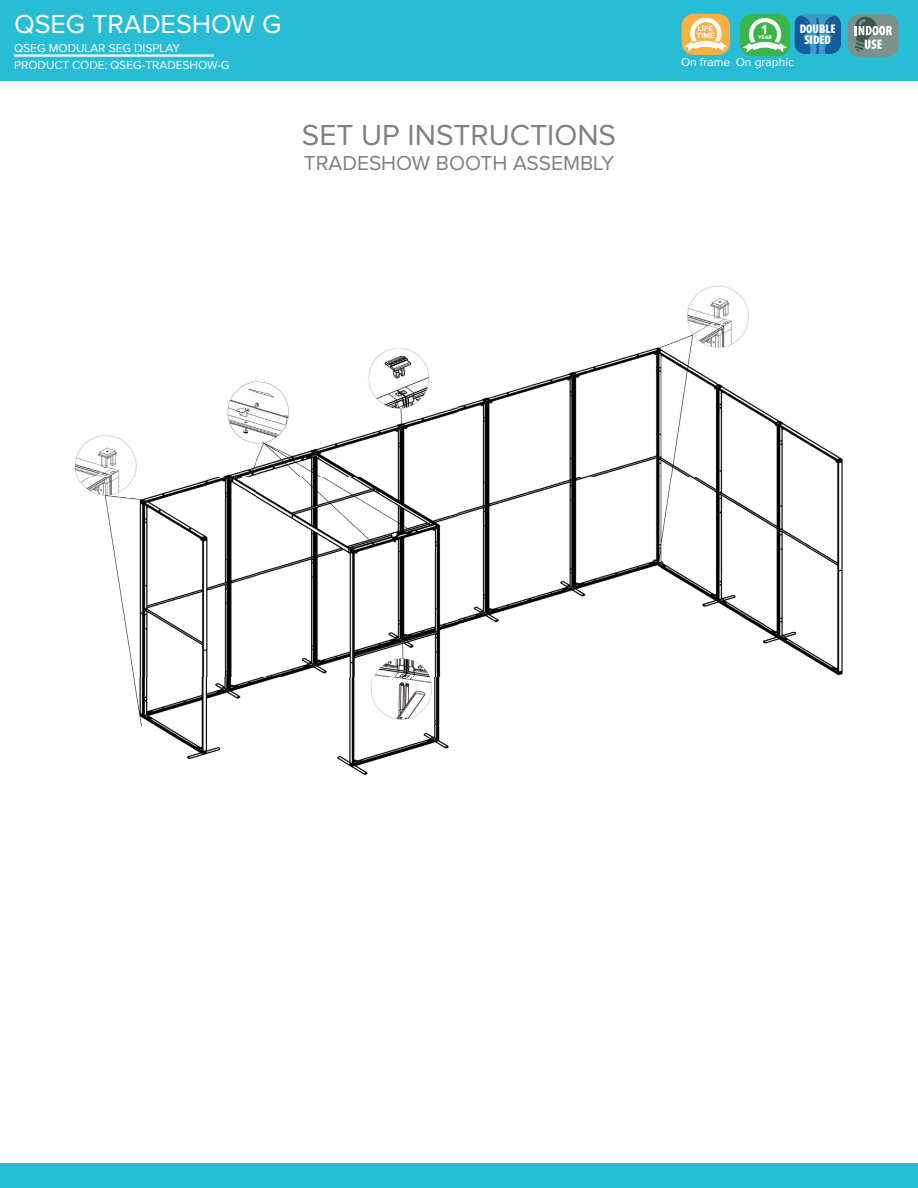
<style>
.page{position:relative;width:918px;height:1188px;background:#fff}
.page>*{position:absolute;margin:0;border:0;box-sizing:border-box;transform-origin:0 0}
.t1{font:30px "Proxima Nova";color:#808083}
.t2{font:27px "Proxima Nova";color:#fff}
.t3{font:21px "Proxima Nova";color:#808083}
.t4{font:900 condensed 18.3px "Myriad Pro";color:#fff}
.t5{font:700 13.8px "Proxima Nova";color:#fff}
.t6{font:900 condensed 12.6px/11.2px "Myriad Pro";color:#fff;text-align:center}
.t7{font:12px "Proxima Nova";color:#fff}
.t8{font:700 7.8px/7.2px "Proxima Nova";color:#fff}
.t9{font:700 5.55px "Proxima Nova";color:#fff}
</style>
<div class="page">
<div style="left:0;top:0;width:918px;height:81px;background:#29bdd5"></div>
<div style="left:682px;top:14px;width:48px;height:41px;background:#fbb03f;border-radius:12px"></div>
<svg style="left:685px;top:16px;width:42px;height:35px"></svg>
<div style="left:740px;top:14px;width:50px;height:42px;background:#3ab54a;border-radius:13px"></div>
<svg style="left:743px;top:16px;width:44px;height:36px"></svg>
<div style="left:848px;top:14px;width:51px;height:43px;background:#7c908c;border-radius:12px"></div>
<svg style="left:855px;top:16px;width:37px;height:36px"></svg>
<div style="left:795px;top:14px;width:46px;height:40px;background:#3e98c8;border-radius:11px"></div>
<svg style="left:825px;top:15px;width:16px;height:39px"></svg>
<svg style="left:795px;top:15px;width:24px;height:39px"></svg>
<hr style="left:14px;top:54px;width:200px;height:3px;background:#fff">
<div style="left:0;top:1164px;width:918px;height:24px;background:#23bdd6"></div>
<img style="left:74px;top:286px;width:769px;height:489px">
<h2 class="t2" style="left:14px;top:12px;width:269px">QSEG TRADESHOW G</h2>
<p class="t7" style="left:14px;top:60px;width:217px">PRODUCT CODE: QSEG-TRADESHOW-G</p>
<p class="t7" style="left:14px;top:42px;width:168px">QSEG MODULAR SEG DISPLAY</p>
<h1 class="t1" style="left:302px;top:121px;width:316px">SET UP INSTRUCTIONS</h1>
<h3 class="t3" style="left:304px;top:154px;width:312px">TRADESHOW BOOTH ASSEMBLY</h3>
<p class="t6" style="left:800px;top:23px;width:37px">DOUBLE<br>SIDED</p>
<p class="t5" style="left:762px;top:21px;width:7px">1</p>
<p class="t9" style="left:758px;top:34px;width:16px">YEAR</p>
<h3 class="t4" style="left:748px;top:52px;width:47px">SINGLE</h3>
<p class="t8" style="left:697px;top:25px;width:19px">LIFE<br>TIME</p>
<p class="t7" style="left:681px;top:57px;width:51px">On frame</p>
<p class="t7" style="left:736px;top:57px;width:60px">On graphic</p>
</div>
